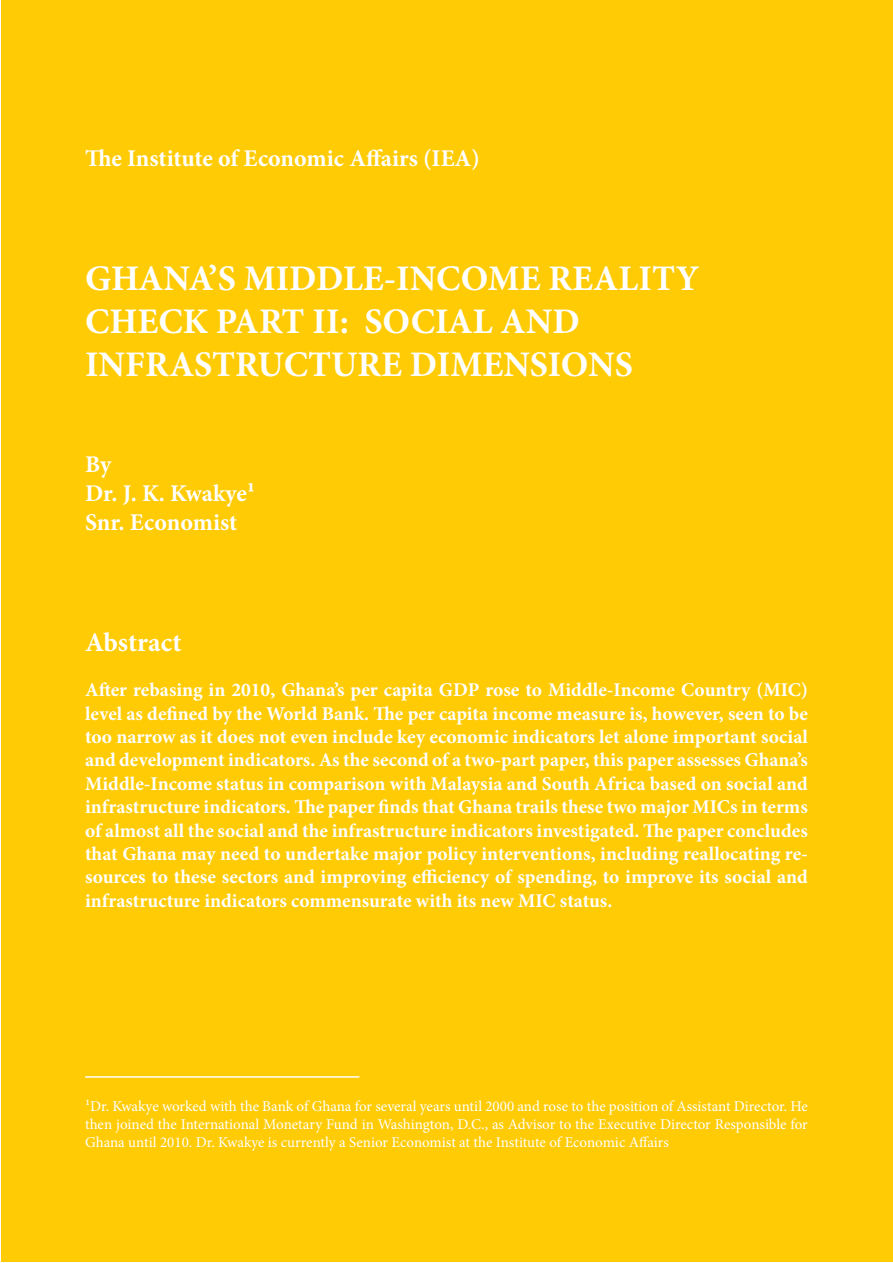
<style>
.page{position:relative;width:893px;height:1263px;background:#fff}
.page>*{position:absolute;margin:0;border:0;box-sizing:border-box;transform-origin:0 0}
.t1{font:700 36px/43.2px "Minion Pro";color:#fff}
.t2{font:700 27px "Minion Pro";color:#fff}
.t3{font:700 24px/28.8px "Minion Pro";color:#fff}
.t4{font:700 19.5px/23.4px "Minion Pro";color:#fff;text-align:justify}
.t5{font:15px/18px "Minion Pro";letter-spacing:-.005em;color:#fff;text-align:justify}
</style>
<div class="page">
<div style="left:1px;top:1px;width:891px;height:1261px;background:#ffcb05"></div>
<hr style="left:85px;top:1076px;width:274px;height:2px;background:#fff">
<p class="t3" style="left:85px;top:144px;width:396px">The Institute of Economic Affairs (IEA)</p>
<h1 class="t1" style="left:85px;top:256px;width:616px">GHANA’S MIDDLE-INCOME REALITY<br>CHECK PART II: SOCIAL AND<br>INFRASTRUCTURE DIMENSIONS</h1>
<p class="t3" style="left:85px;top:450px;width:172px">By<br>Dr. J. K. Kwakye1<br>Snr. Economist</p>
<h2 class="t2" style="left:85px;top:623px;width:98px">Abstract</h2>
<p class="t4" style="left:85px;top:678px;width:724px">After rebasing in 2010, Ghana’s per capita GDP rose to Middle-Income Country (MIC) level as defined by the World Bank. The per capita income measure is, however, seen to be too narrow as it does not even include key economic indicators let alone important social and development indicators. As the second of a two-part paper, this paper assesses Ghana’s Middle-Income status in comparison with Malaysia and South Africa based on social and infrastructure indicators. The paper finds that Ghana trails these two major MICs in terms of almost all the social and the infrastructure indicators investigated. The paper concludes that Ghana may need to undertake major policy interventions, including reallocating re&shy;sources to these sectors and improving efficiency of spending, to improve its social and infrastructure indicators commensurate with its new MIC status.</p>
<p class="t5" style="left:85px;top:1097px;width:724px">1Dr. Kwakye worked with the Bank of Ghana for several years until 2000 and rose to the position of Assistant Director. He then joined the International Monetary Fund in Washington, D.C., as Advisor to the Executive Director Responsible for Ghana until 2010. Dr. Kwakye is currently a Senior Economist at the Institute of Economic Affairs</p>
</div>
